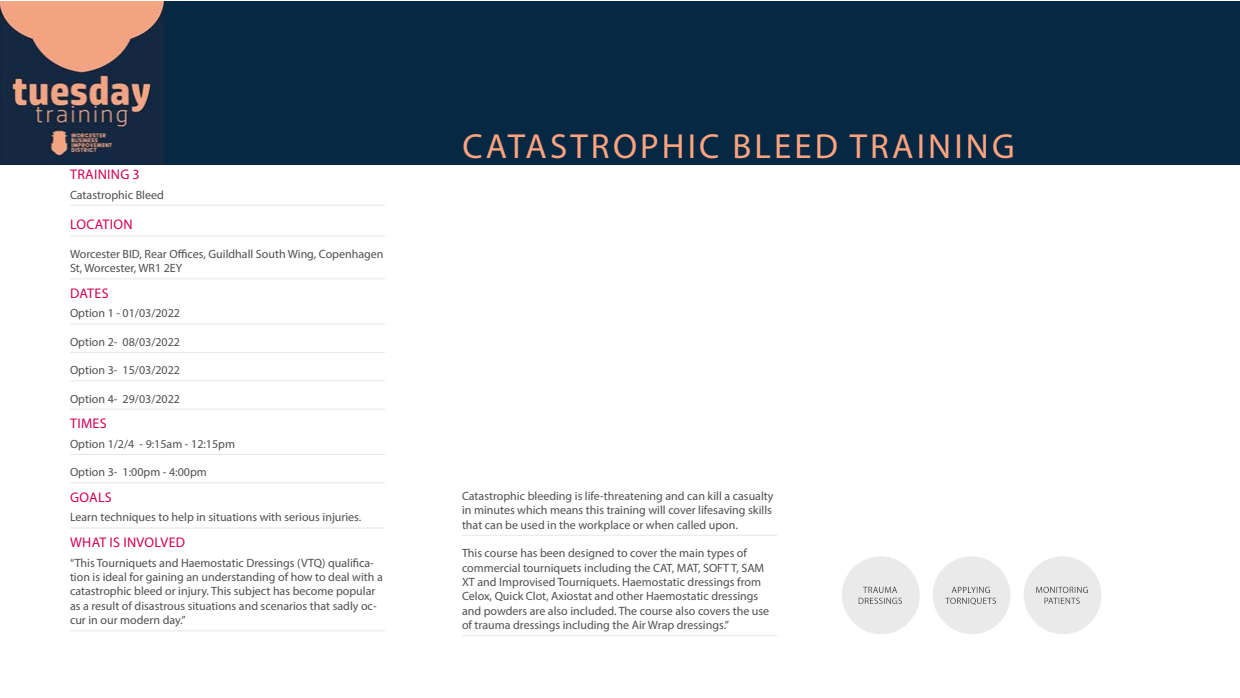
<style>
.page{position:relative;width:1240px;height:698px;background:#fff}
.page>*{position:absolute;margin:0;border:0;box-sizing:border-box;transform-origin:0 0}
.t1{font:34.9px "Myriad Pro";letter-spacing:.09em;color:#ffa47f}
.t2{font:14px "Myriad Pro";letter-spacing:.02em;color:#d40053}
.t3{font:12px/14.4px "Myriad Pro";color:#4f4f4f}
</style>
<div class="page">
<svg style="left:1024px;top:556px;width:77px;height:78px;fill:#eaeaea"></svg>
<svg style="left:933px;top:556px;width:77px;height:78px;fill:#eaeaea"></svg>
<svg style="left:842px;top:556px;width:78px;height:78px;fill:#eaeaea"></svg>
<div style="left:0;top:1px;width:1240px;height:164px;background:#062842"></div>
<hr style="left:70px;top:205px;width:315px;height:1px;background:#e6e5e8">
<hr style="left:70px;top:235px;width:315px;height:1px;background:#e6e5e8">
<hr style="left:70px;top:278px;width:315px;height:1px;background:#e6e5e8">
<hr style="left:70px;top:323px;width:315px;height:1px;background:#e6e5e8">
<hr style="left:70px;top:352px;width:315px;height:1px;background:#e6e5e8">
<hr style="left:70px;top:380px;width:315px;height:1px;background:#e6e5e8">
<hr style="left:70px;top:409px;width:315px;height:1px;background:#e6e5e8">
<hr style="left:70px;top:454px;width:315px;height:1px;background:#e6e5e8">
<hr style="left:70px;top:482px;width:315px;height:1px;background:#e6e5e8">
<hr style="left:70px;top:527px;width:315px;height:1px;background:#e6e5e8">
<hr style="left:70px;top:630px;width:315px;height:1px;background:#e6e5e8">
<img style="left:0;top:1px;width:163px;height:163px">
<hr style="left:462px;top:535px;width:315px;height:1px;background:#e6e5e8">
<hr style="left:462px;top:635px;width:315px;height:1px;background:#e6e5e8">
<p class="t2" style="left:70px;top:166px;width:71px">TRAINING 3</p>
<p class="t3" style="left:70px;top:187px;width:95px">Catastrophic Bleed</p>
<p class="t2" style="left:70px;top:216px;width:64px">LOCATION</p>
<p class="t3" style="left:70px;top:246px;width:315px">Worcester BID, Rear Offices, Guildhall South Wing, Copenhagen<br>St, Worcester, WR1 2EY</p>
<p class="t2" style="left:70px;top:285px;width:40px">DATES</p>
<p class="t3" style="left:70px;top:306px;width:112px">Option 1 - 01/03/2022</p>
<p class="t3" style="left:70px;top:334px;width:112px">Option 2- 08/03/2022</p>
<p class="t3" style="left:70px;top:363px;width:112px">Option 3- 15/03/2022</p>
<p class="t3" style="left:70px;top:391px;width:112px">Option 4- 29/03/2022</p>
<p class="t2" style="left:70px;top:415px;width:38px">TIMES</p>
<p class="t3" style="left:70px;top:436px;width:167px">Option 1/2/4 - 9:15am - 12:15pm</p>
<p class="t3" style="left:70px;top:465px;width:138px">Option 3- 1:00pm - 4:00pm</p>
<p class="t2" style="left:70px;top:489px;width:43px">GOALS</p>
<p class="t3" style="left:70px;top:510px;width:293px">Learn techniques to help in situations with serious injuries.</p>
<p class="t2" style="left:70px;top:534px;width:117px">WHAT IS INVOLVED</p>
<p class="t3" style="left:70px;top:555px;width:314px">“This Tourniquets and Haemostatic Dressings (VTQ) qualifica&shy;tion is ideal for gaining an understanding of how to deal with a catastrophic bleed or injury. This subject has become popular as a result of disastrous situations and scenarios that sadly oc&shy;cur in our modern day.”</p>
<h1 class="t1" style="left:462px;top:124px;width:554px">CATASTROPHIC BLEED TRAINING</h1>
<p class="t3" style="left:462px;top:489px;width:313px">Catastrophic bleeding is life-threatening and can kill a casualty in minutes which means this training will cover lifesaving skills that can be used in the workplace or when called upon.</p>
<p class="t3" style="left:462px;top:546px;width:309px">This course has been designed to cover the main types of commercial tourniquets including the CAT, MAT, SOFT T, SAM XT and Improvised Tourniquets. Haemostatic dressings from Celox, Quick Clot, Axiostat and other Haemostatic dressings and powders are also included. The course also covers the use of trauma dressings including the Air Wrap dressings.”</p>
</div>
